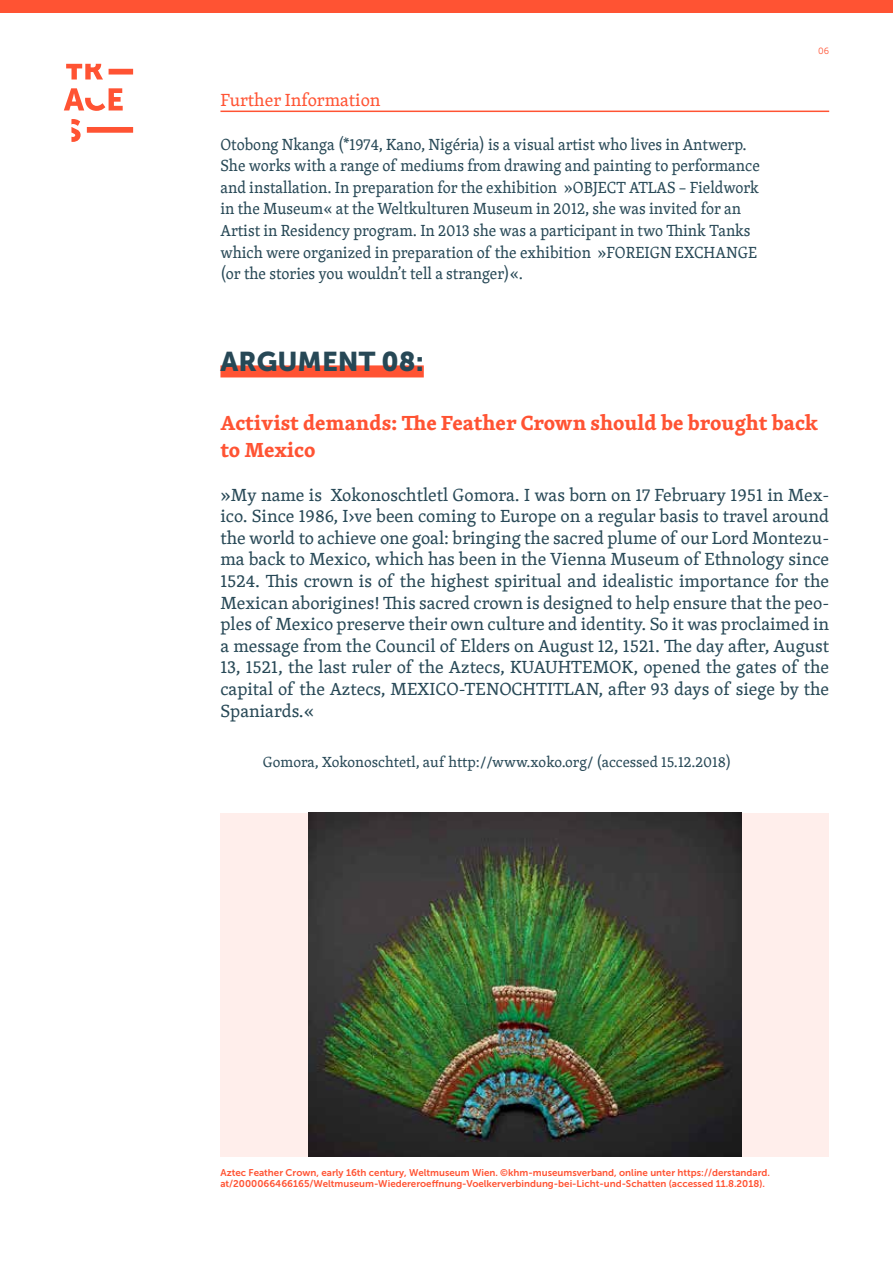
<style>
.page{position:relative;width:893px;height:1263px;background:#fff}
.page>*{position:absolute;margin:0;border:0;box-sizing:border-box;transform-origin:0 0}
.t1{font:27px "Museo Sans 900";color:#274856}
.t2{font:700 21px/27px "Skolar Latin";color:#ff5333}
.t3{font:18px/21.6px "Skolar Latin";color:#274856;text-align:justify}
.t4{font:18px "Skolar Latin";color:#ff5333}
.t5{font:16.5px/21.6px "Skolar Latin";color:#274856;scale:.95 1}
.t6{font:15px "Skolar Latin";color:#274856}
.t7{font:9.75px/11.7px "Museo Sans 700";color:#ff5333}
.t8{font:9px "Museo Sans 300";color:#ff5333}
</style>
<div class="page">
<div style="left:0;top:0;width:893px;height:13px;background:#ff5333"></div>
<hr style="left:220px;top:111px;width:609px;height:1px;background:#ff5333">
<div style="left:220px;top:365px;width:204px;height:12px;background:#ff5333"></div>
<div style="left:220px;top:813px;width:609px;height:343px;background:#ffeeeb"></div>
<img style="left:309px;top:813px;width:432px;height:343px">
<svg style="left:64px;top:64px;width:69px;height:78px"></svg>
<p class="t4" style="left:220px;top:87px;width:162px">Further Information</p>
<p class="t5" style="left:220px;top:133px;width:569px">Otobong Nkanga (*1974, Kano, Nigéria) is a visual artist who lives in Antwerp.<br>She works with a range of mediums from drawing and painting to performance and installation. In preparation for the exhibition »OBJECT ATLAS – Fieldwork in the Museum« at the Weltkulturen Museum in 2012, she was invited for an Artist in Residency program. In 2013 she was a participant in two Think Tanks which were organized in preparation of the exhibition »FOREIGN EXCHANGE (or the stories you wouldn’t tell a stranger)«.</p>
<h1 class="t1" style="left:220px;top:346px;width:205px">ARGUMENT 08:</h1>
<p class="t8" style="left:818px;top:46px;width:12px">06</p>
<p class="t2" style="left:220px;top:409px;width:599px">Activist demands: The Feather Crown should be brought back to Mexico</p>
<p class="t3" style="left:220px;top:483px;width:610px">»My name is Xokonoschtletl Gomora. I was born on 17 February 1951 in Mex&shy;ico. Since 1986, I›ve been coming to Europe on a regular basis to travel around the world to achieve one goal: bringing the sacred plume of our Lord Montezu&shy;ma back to Mexico, which has been in the Vienna Museum of Ethnology since 1524. This crown is of the highest spiritual and idealistic importance for the Mexican aborigines! This sacred crown is designed to help ensure that the peo&shy;ples of Mexico preserve their own culture and identity. So it was proclaimed in a message from the Council of Elders on August 12, 1521. The day after, August 13, 1521, the last ruler of the Aztecs, KUAUHTEMOK, opened the gates of the capital of the Aztecs, MEXICO-TENOCHTITLAN, after 93 days of siege by the Spaniards.«</p>
<p class="t6" style="left:263px;top:750px;width:470px">Gomora, Xokonoschtetl, auf http://www.xoko.org/ (accessed 15.12.2018)</p>
<p class="t7" style="left:220px;top:1166px;width:551px">Aztec Feather Crown, early 16th century, Weltmuseum Wien. ©khm-museumsverband, online unter https://derstandard. at/2000066466165/Weltmuseum-Wiedereroeffnung-Voelkerverbindung-bei-Licht-und-Schatten (accessed 11.8.2018).</p>
</div>
